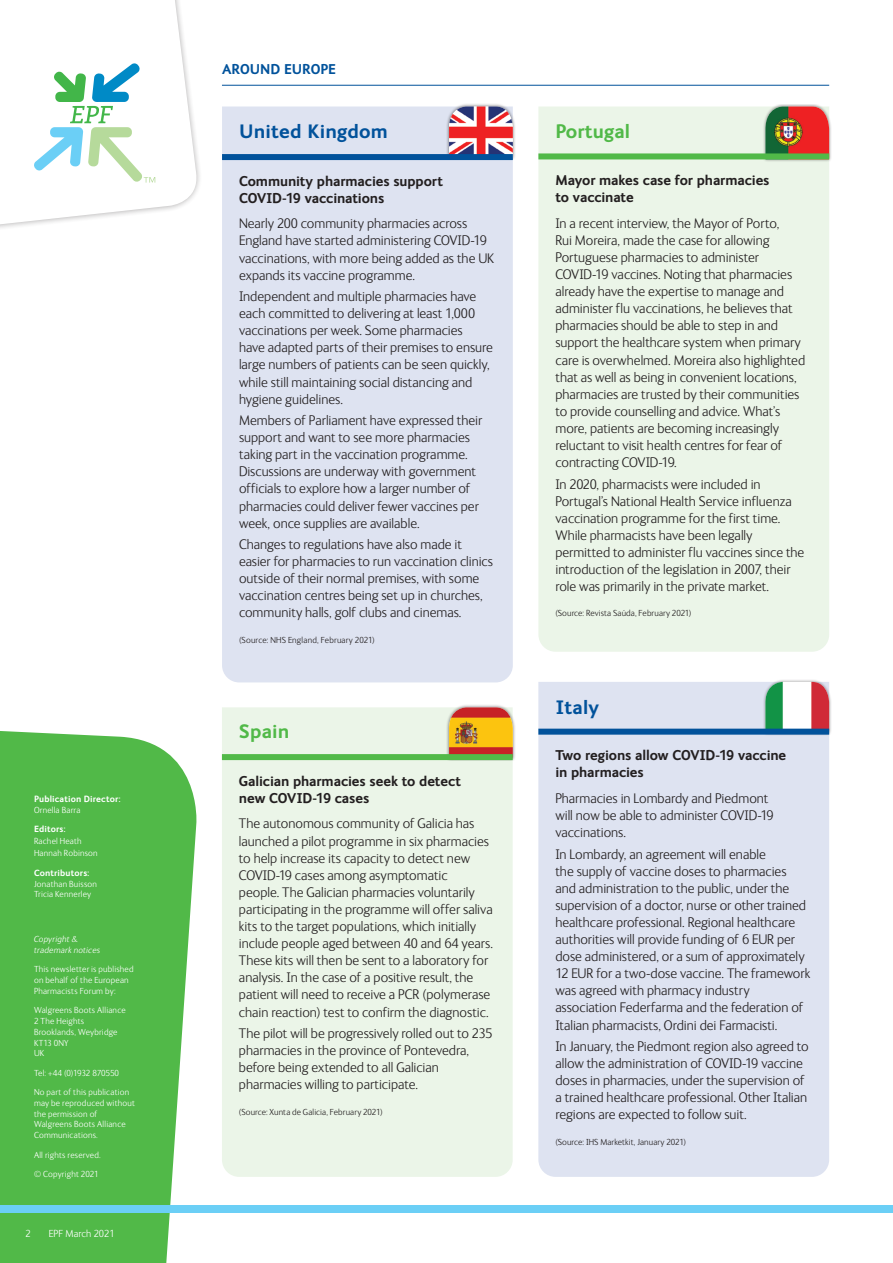
<style>
.page{position:relative;width:893px;height:1263px;background:#fff}
.page>*{position:absolute;margin:0;border:0;box-sizing:border-box;transform-origin:0 0}
.COUNTRY_HEADING_BLUE{font:700 19.5px "FS Ingrid";letter-spacing:.01em;color:#01529b}
.COUNTRY_HEADING_GREE{font:700 19.5px "FS Ingrid";letter-spacing:.01em;color:#51b948}
.MAIN_BODY{font:300 14.25px/17.1px "FS Ingrid";color:#231f20}
.MAIN_BODY_BOLD{font:700 14.25px/17.1px "FS Ingrid";letter-spacing:-.005em;color:#231f20}
.t1{font:700 14.25px "FS Ingrid";letter-spacing:-.005em;color:#01529b}
.t2{font:300 10.5px "FS Ingrid";color:#fff}
.t3{font:300 9px/10.8px "FS Ingrid";letter-spacing:.025em;color:#fff}
.SOURCE{font:300 9px "FS Ingrid";letter-spacing:.015em;color:#231f20}
.t4{font:700 9px "FS Ingrid";letter-spacing:.02em;color:#fff}
.MAIN_BODY-2{font:300 9px "FS Ingrid";letter-spacing:.015em;color:#231f20}
.t5{font:italic 300 9px/10.8px "FS Ingrid";letter-spacing:.02em;color:#fff}
</style>
<div class="page">
<svg style="left:0;top:0;width:200px;height:226px"></svg>
<hr style="left:222px;top:85px;width:607px;height:1px;background:#01529b">
<svg style="left:0;top:731px;width:197px;height:532px;background:#5fbe57"></svg>
<div style="left:0;top:1205px;width:893px;height:8px;background:#6bcff6"></div>
<svg style="left:34px;top:63px;width:121px;height:119px"></svg>
<div style="left:538px;top:106px;width:291px;height:546px;background:#ebf5e8"></div>
<div style="left:222px;top:707px;width:291px;height:470px;background:#ebf5e8"></div>
<div style="left:222px;top:106px;width:291px;height:576px;background:#dee3f1"></div>
<div style="left:446px;top:104px;width:70px;height:56px;background:#231f20;opacity:.5"></div>
<img style="left:449px;top:106px;width:64px;height:48px">
<div style="left:222px;top:154px;width:291px;height:6px;background:#01529b"></div>
<div style="left:538px;top:682px;width:291px;height:495px;background:#dee3f1"></div>
<div style="left:762px;top:679px;width:70px;height:57px;background:#231f20;opacity:.5"></div>
<img style="left:765px;top:682px;width:64px;height:47px">
<div style="left:538px;top:729px;width:291px;height:6px;background:#01529b"></div>
<div style="left:762px;top:104px;width:70px;height:58px;background:#231f20;opacity:.5"></div>
<img style="left:765px;top:106px;width:64px;height:47px">
<div style="left:446px;top:704px;width:70px;height:57px;background:#231f20;opacity:.5"></div>
<img style="left:449px;top:707px;width:64px;height:47px">
<div style="left:222px;top:754px;width:291px;height:6px;background:#51b948"></div>
<div style="left:538px;top:153px;width:291px;height:6px;background:#51b948"></div>
<p class="t4" style="left:34px;top:794px;width:88px">Publication Director:</p>
<p class="t3" style="left:34px;top:805px;width:48px">Ornella Barra</p>
<p class="t4" style="left:34px;top:824px;width:33px">Editors:</p>
<p class="t3" style="left:34px;top:836px;width:65px;line-height:12px">Rachel Heath<br>Hannah Robinson</p>
<p class="t4" style="left:34px;top:868px;width:57px">Contributors:</p>
<p class="t3" style="left:34px;top:878px;width:64px">Jonathan Buisson<br>Tricia Kennerley</p>
<p class="t5" style="left:34px;top:934px;width:68px">Copyright &amp; trademark notices</p>
<p class="t3" style="left:34px;top:964px;width:101px">This newsletter is published on behalf of the European<br>Pharmacists Forum by:</p>
<p class="t3" style="left:34px;top:1005px;width:93px">Walgreens Boots Alliance<br>2 The Heights<br>Brooklands, Weybridge<br>KT13 0NY<br>UK</p>
<p class="t3" style="left:34px;top:1063px;width:97px;line-height:19.4px">Tel: +44 (0)1932 870550<br>No part of this publication</p>
<p class="t3" style="left:34px;top:1098px;width:103px">may be reproduced without the permission of<br>Walgreens Boots Alliance<br>Communications.</p>
<p class="t3" style="left:34px;top:1145px;width:68px;line-height:19.4px">All rights reserved. © Copyright 2021</p>
<p class="t2" style="left:26px;top:1228px;width:7px">2</p>
<p class="t2" style="left:49px;top:1228px;width:67px">EPF March 2021</p>
<p class="t1" style="left:222px;top:61px;width:116px">AROUND EUROPE</p>
<p class="COUNTRY_HEADING_BLUE" style="left:239px;top:120px;width:150px">United Kingdom</p>
<p class="MAIN_BODY_BOLD" style="left:239px;top:172px;width:205px">Community pharmacies support<br>COVID-19 vaccinations</p>
<p class="MAIN_BODY" style="left:239px;top:215px;width:257px">Nearly 200 community pharmacies across England have started administering COVID-19 vaccinations, with more being added as the UK expands its vaccine programme.</p>
<p class="MAIN_BODY" style="left:239px;top:288px;width:255px">Independent and multiple pharmacies have each committed to delivering at least 1,000 vaccinations per week. Some pharmacies<br>have adapted parts of their premises to ensure large numbers of patients can be seen quickly, while still maintaining social distancing and hygiene guidelines.</p>
<p class="MAIN_BODY" style="left:239px;top:412px;width:245px">Members of Parliament have expressed their support and want to see more pharmacies taking part in the vaccination programme.<br>Discussions are underway with government officials to explore how a larger number of pharmacies could deliver fewer vaccines per week, once supplies are available.</p>
<p class="MAIN_BODY" style="left:239px;top:536px;width:256px">Changes to regulations have also made it easier for pharmacies to run vaccination clinics outside of their normal premises, with some vaccination centres being set up in churches, community halls, golf clubs and cinemas.</p>
<p class="SOURCE" style="left:239px;top:635px;width:137px">(Source: NHS England, February 2021)</p>
<p class="COUNTRY_HEADING_GREE" style="left:239px;top:721px;width:52px">Spain</p>
<p class="MAIN_BODY_BOLD" style="left:239px;top:772px;width:224px">Galician pharmacies seek to detect new COVID-19 cases</p>
<p class="MAIN_BODY" style="left:239px;top:815px;width:255px">The autonomous community of Galicia has launched a pilot programme in six pharmacies to help increase its capacity to detect new COVID-19 cases among asymptomatic<br>people. The Galician pharmacies voluntarily participating in the programme will offer saliva kits to the target populations, which initially include people aged between 40 and 64 years.<br>These kits will then be sent to a laboratory for analysis. In the case of a positive result, the patient will need to receive a PCR (polymerase chain reaction) test to confirm the diagnostic.</p>
<p class="MAIN_BODY" style="left:239px;top:1025px;width:255px">The pilot will be progressively rolled out to 235 pharmacies in the province of Pontevedra, before being extended to all Galician pharmacies willing to participate.</p>
<p class="SOURCE" style="left:239px;top:1107px;width:145px">(Source: Xunta de Galicia, February 2021)</p>
<p class="COUNTRY_HEADING_GREE" style="left:555px;top:120px;width:76px">Portugal</p>
<p class="MAIN_BODY_BOLD" style="left:555px;top:172px;width:216px">Mayor makes case for pharmacies to vaccinate</p>
<p class="MAIN_BODY" style="left:555px;top:215px;width:251px">In a recent interview, the Mayor of Porto,<br>Rui Moreira, made the case for allowing Portuguese pharmacies to administer COVID-19 vaccines. Noting that pharmacies already have the expertise to manage and administer flu vaccinations, he believes that pharmacies should be able to step in and support the healthcare system when primary care is overwhelmed. Moreira also highlighted that as well as being in convenient locations, pharmacies are trusted by their communities to provide counselling and advice. What’s more, patients are becoming increasingly reluctant to visit health centres for fear of contracting COVID-19.</p>
<p class="MAIN_BODY" style="left:555px;top:475px;width:250px">In 2020, pharmacists were included in Portugal’s National Health Service influenza vaccination programme for the first time.<br>While pharmacists have been legally permitted to administer flu vaccines since the introduction of the legislation in 2007, their role was primarily in the private market.</p>
<p class="MAIN_BODY-2" style="left:555px;top:609px;width:138px">(Source: Revista Saúda, February 2021)</p>
<p class="COUNTRY_HEADING_BLUE" style="left:555px;top:696px;width:45px">Italy</p>
<p class="MAIN_BODY_BOLD" style="left:555px;top:747px;width:232px">Two regions allow COVID-19 vaccine in pharmacies</p>
<p class="MAIN_BODY" style="left:555px;top:790px;width:220px">Pharmacies in Lombardy and Piedmont will now be able to administer COVID-19 vaccinations.</p>
<p class="MAIN_BODY" style="left:555px;top:845px;width:256px">In Lombardy, an agreement will enable<br>the supply of vaccine doses to pharmacies and administration to the public, under the supervision of a doctor, nurse or other trained healthcare professional. Regional healthcare authorities will provide funding of 6 EUR per dose administered, or a sum of approximately 12 EUR for a two-dose vaccine. The framework was agreed with pharmacy industry association Federfarma and the federation of Italian pharmacists, Ordini dei Farmacisti.</p>
<p class="MAIN_BODY" style="left:555px;top:1038px;width:255px">In January, the Piedmont region also agreed to allow the administration of COVID-19 vaccine doses in pharmacies, under the supervision of a trained healthcare professional. Other Italian regions are expected to follow suit.</p>
<p class="SOURCE" style="left:555px;top:1137px;width:132px">(Source: IHS Marketkit, January 2021)</p>
</div>
